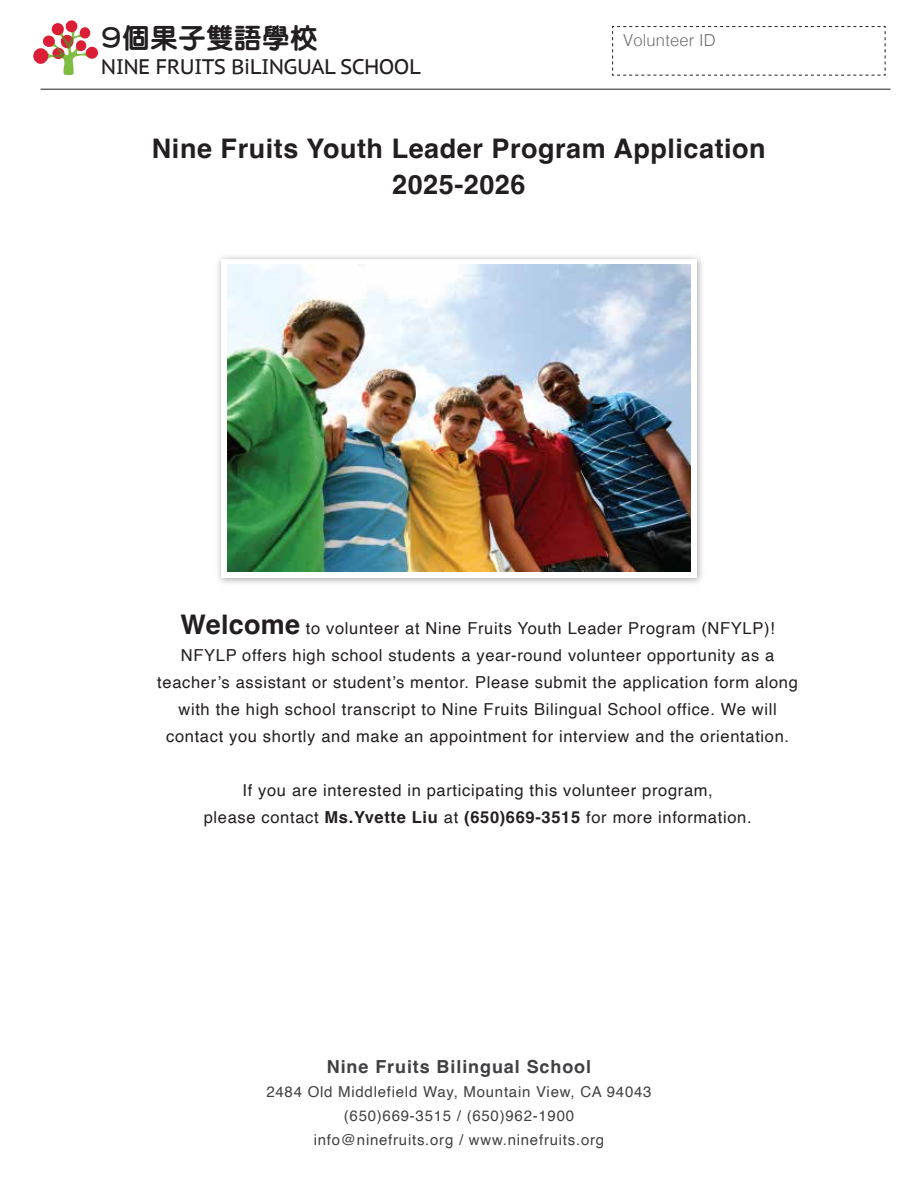
<style>
.page{position:relative;width:918px;height:1188px;background:#fff}
.page>*{position:absolute;margin:0;border:0;box-sizing:border-box;transform-origin:0 0}
.t1{font:700 27px/36px "Helvetica";letter-spacing:.02em;color:#231f20;text-align:center}
.t2{font:800 26.7px "Han Wang Yen";letter-spacing:.05em;color:#231f20}
.t3{font:21px "PT Sans Caption";letter-spacing:-.03em;color:#231f20}
.t4{font:700 18px "Helvetica";letter-spacing:.05em;color:#414042}
.t5{font:16.5px/27px "Helvetica";letter-spacing:.04em;color:#231f20;text-align:center}
.t6{font:300 16.5px "Helvetica";letter-spacing:.01em;color:#6d6e71}
.t7{font:15px/24px "Helvetica";letter-spacing:.05em;color:#414042;text-align:center}
.s1{font-weight:700;font-size:27px}
.s2{font-weight:700}
</style>
<div class="page">
<img style="left:218px;top:256px;width:484px;height:328px">
<svg style="left:221px;top:259px;width:476px;height:319px"></svg>
<img style="left:228px;top:265px;width:462px;height:306px">
<hr style="left:40px;top:89px;width:851px;height:1px;background:#231f20">
<div style="left:33px;top:48px;width:15px;height:16px;background:#db1e36;border-radius:50%"></div>
<div style="left:43px;top:36px;width:12px;height:11px;background:#db1e36;border-radius:50%"></div>
<div style="left:86px;top:47px;width:12px;height:12px;background:#db1e36;border-radius:50%"></div>
<div style="left:66px;top:20px;width:11px;height:12px;background:#db1e36;border-radius:50%"></div>
<div style="left:80px;top:27px;width:10px;height:11px;background:#db1e36;border-radius:50%"></div>
<div style="left:52px;top:23px;width:12px;height:12px;background:#db1e36;border-radius:50%"></div>
<svg style="left:45px;top:30px;width:44px;height:45px"></svg>
<svg style="left:612px;top:26px;width:274px;height:50px"></svg>
<h2 class="t2" style="left:101px;top:24px;width:218px">9個果子雙語學校</h2>
<p class="t6" style="left:623px;top:27px;width:94px">Volunteer ID</p>
<p class="t3" style="left:101px;top:53px;width:321px">NINE FRUITS BiLINGUAL SCHOOL</p>
<h1 class="t1" style="left:152px;top:133px;width:615px">Nine Fruits Youth Leader Program Application<br>2025-2026</h1>
<p class="t5" style="left:157px;top:615px;width:642px"><span class="s1">Welcome</span> to volunteer at Nine Fruits Youth Leader Program (NFYLP)!<br>NFYLP offers high school students a year-round volunteer opportunity as a teacher’s assistant or student’s mentor. Please submit the application form along with the high school transcript to Nine Fruits Bilingual School office. We will contact you shortly and make an appointment for interview and the orientation.</p>
<p class="t5" style="left:204px;top:777px;width:549px">If you are interested in participating this volunteer program,<br>please contact <span class="s2">Ms.Yvette Liu</span> at <span class="s2">(650)669-3515</span> for more information.</p>
<p class="t4" style="left:327px;top:1055px;width:266px">Nine Fruits Bilingual School</p>
<p class="t7" style="left:266px;top:1080px;width:387px">2484 Old Middlefield Way, Mountain View, CA 94043 (650)669-3515 / (650)962-1900<br>info@ninefruits.org / www.ninefruits.org</p>
</div>
